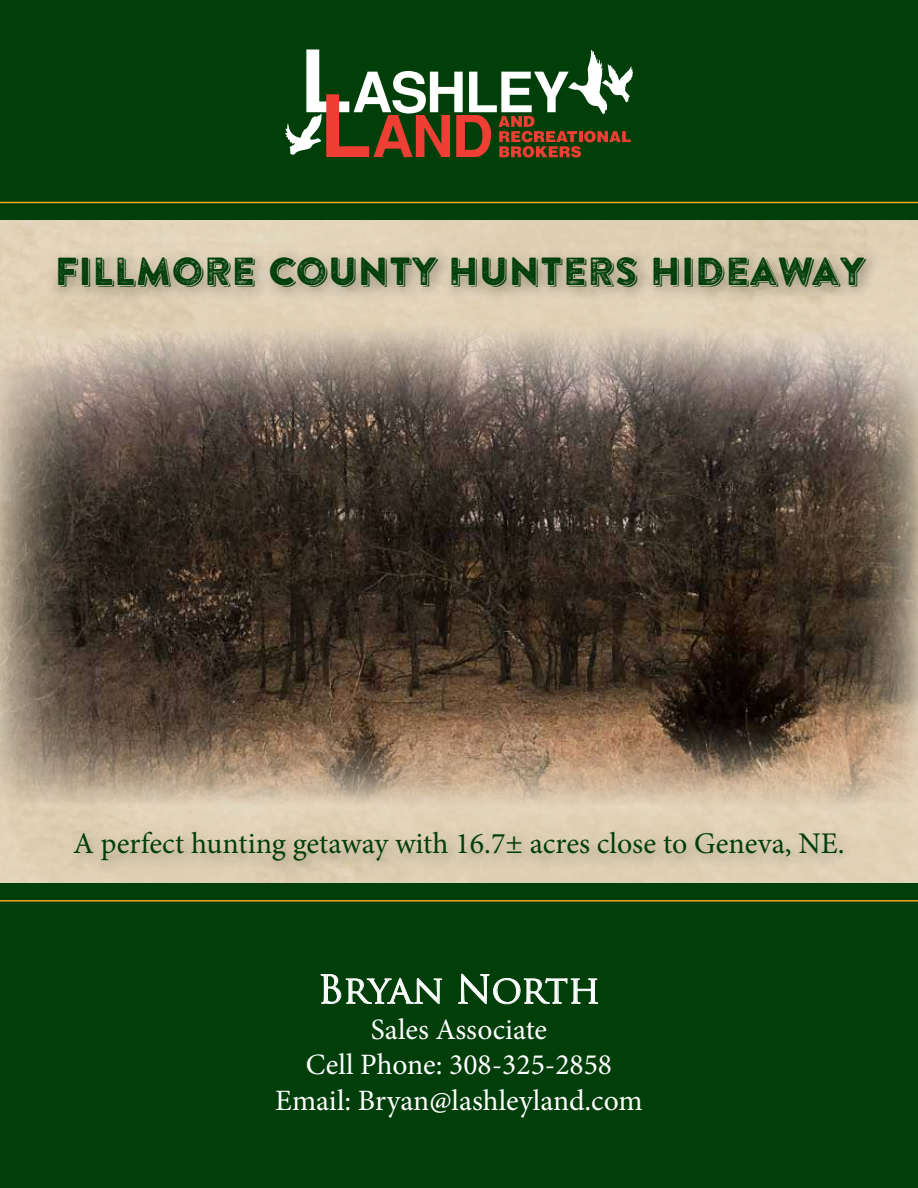
<style>
.page{position:relative;width:918px;height:1188px;background:#fff}
.page>*{position:absolute;margin:0;border:0;box-sizing:border-box;transform-origin:0 0}
.t1{font:39px "Brandon Printed Two Shadow";color:#003e0a}
.t2{font:37.95px "Trajan Pro";letter-spacing:-.015em;color:#fff}
.t3{font:30px "Minion Pro";color:#003e0a}
.t4{font:29.55px/35.5px "Minion Pro";color:#fff;text-align:center}
</style>
<div class="page">
<div style="left:0;top:0;width:918px;height:220px;background:#003e0a"></div>
<hr style="left:0;top:202px;width:918px;height:1px;background:#f5a81d">
<div style="left:0;top:883px;width:918px;height:305px;background:#003e0a"></div>
<hr style="left:0;top:900px;width:918px;height:2px;background:#f5a81d">
<div style="left:39px;top:237px;width:838px;height:59px;background:#e1d2b7"></div>
<div style="left:46px;top:245px;width:837px;height:60px;background:#000;opacity:.75"></div>
<img style="left:0;top:326px;width:918px;height:480px">
<div style="left:57px;top:814px;width:796px;height:58px;background:#e1d2b8"></div>
<div style="left:64px;top:822px;width:794px;height:56px;background:#000;opacity:.75"></div>
<svg style="left:285px;top:50px;width:348px;height:108px"></svg>
<svg style="left:320px;top:974px;width:122px;height:30px"></svg>
<svg style="left:458px;top:973px;width:140px;height:32px"></svg>
<h1 class="t1" style="left:54px;top:246px;width:812px">FILLMORE COUNTY HUNTERS HIDEAWAY</h1>
<p class="t3" style="left:73px;top:824px;width:773px">A perfect hunting getaway with 16.7± acres close to Geneva, NE.</p>
<p class="t2" style="left:318px;top:965px;width:284px">Bryan North</p>
<p class="t4" style="left:275px;top:1012px;width:369px">Sales Associate<br>Cell Phone: 308-325-2858<br>Email: Bryan@lashleyland.com</p>
</div>
